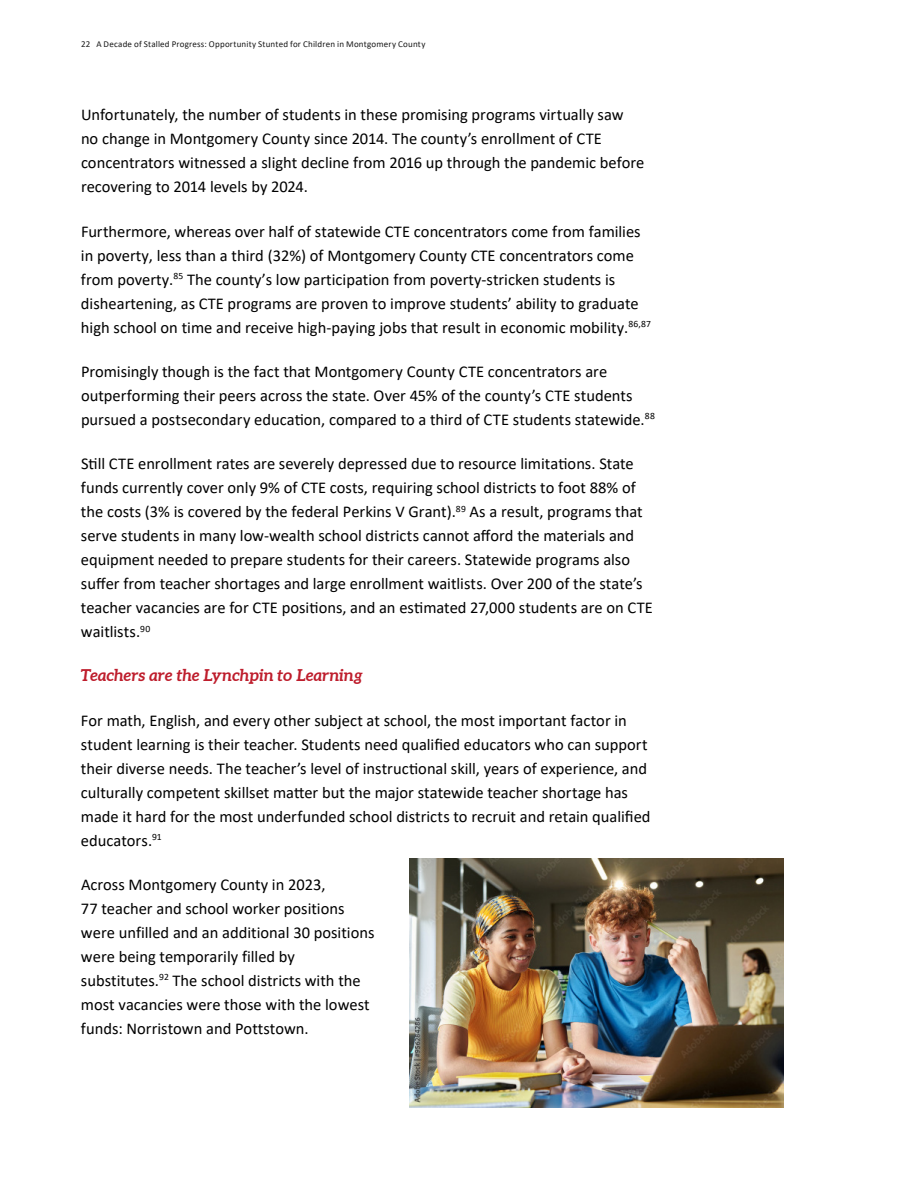
<style>
.page{position:relative;width:918px;height:1188px;background:#fff}
.page>*{position:absolute;margin:0;border:0;box-sizing:border-box;transform-origin:0 0}
.t1{font:16.5px/24px "Calibri";color:#000}
.t2{font:italic 700 16.5px "Aleo";letter-spacing:-.005em;color:#be1d2c}
.t3{font:9px "Calibri";letter-spacing:.02em;color:#191919}
</style>
<div class="page">
<img style="left:409px;top:858px;width:374px;height:249px">
<p class="t3" style="left:81px;top:38px;width:346px">22 A Decade of Stalled Progress: Opportunity Stunted for Children in Montgomery County</p>
<p class="t1" style="left:81px;top:102px;width:565px">Unfortunately, the number of students in these promising programs virtually saw no change in Montgomery County since 2014. The county’s enrollment of CTE concentrators witnessed a slight decline from 2016 up through the pandemic before recovering to 2014 levels by 2024.</p>
<p class="t1" style="left:81px;top:219px;width:571px">Furthermore, whereas over half of statewide CTE concentrators come from families in poverty, less than a third (32%) of Montgomery County CTE concentrators come from poverty.<sup>85</sup> The county’s low participation from poverty-stricken students is disheartening, as CTE programs are proven to improve students’ ability to graduate high school on time and receive high-paying jobs that result in economic mobility.<sup>86,87</sup></p>
<p class="t1" style="left:81px;top:359px;width:576px">Promisingly though is the fact that Montgomery County CTE concentrators are outperforming their peers across the state. Over 45% of the county’s CTE students pursued a postsecondary education, compared to a third of CTE students statewide.<sup>88</sup></p>
<p class="t1" style="left:81px;top:451px;width:574px">Still CTE enrollment rates are severely depressed due to resource limitations. State funds currently cover only 9% of CTE costs, requiring school districts to foot 88% of the costs (3% is covered by the federal Perkins V Grant).<sup>89</sup> As a result, programs that serve students in many low-wealth school districts cannot afford the materials and equipment needed to prepare students for their careers. Statewide programs also suffer from teacher shortages and large enrollment waitlists. Over 200 of the state’s teacher vacancies are for CTE positions, and an estimated 27,000 students are on CTE waitlists.<sup>90</sup></p>
<p class="t2" style="left:81px;top:665px;width:284px">Teachers are the Lynchpin to Learning</p>
<p class="t1" style="left:81px;top:708px;width:571px">For math, English, and every other subject at school, the most important factor in student learning is their teacher. Students need qualified educators who can support their diverse needs. The teacher’s level of instructional skill, years of experience, and culturally competent skillset matter but the major statewide teacher shortage has made it hard for the most underfunded school districts to recruit and retain qualified educators.<sup>91</sup></p>
<p class="t1" style="left:81px;top:872px;width:295px">Across Montgomery County in 2023,<br>77 teacher and school worker positions were unfilled and an additional 30 positions were being temporarily filled by substitutes.<sup>92</sup> The school districts with the most vacancies were those with the lowest funds: Norristown and Pottstown.</p>
</div>
